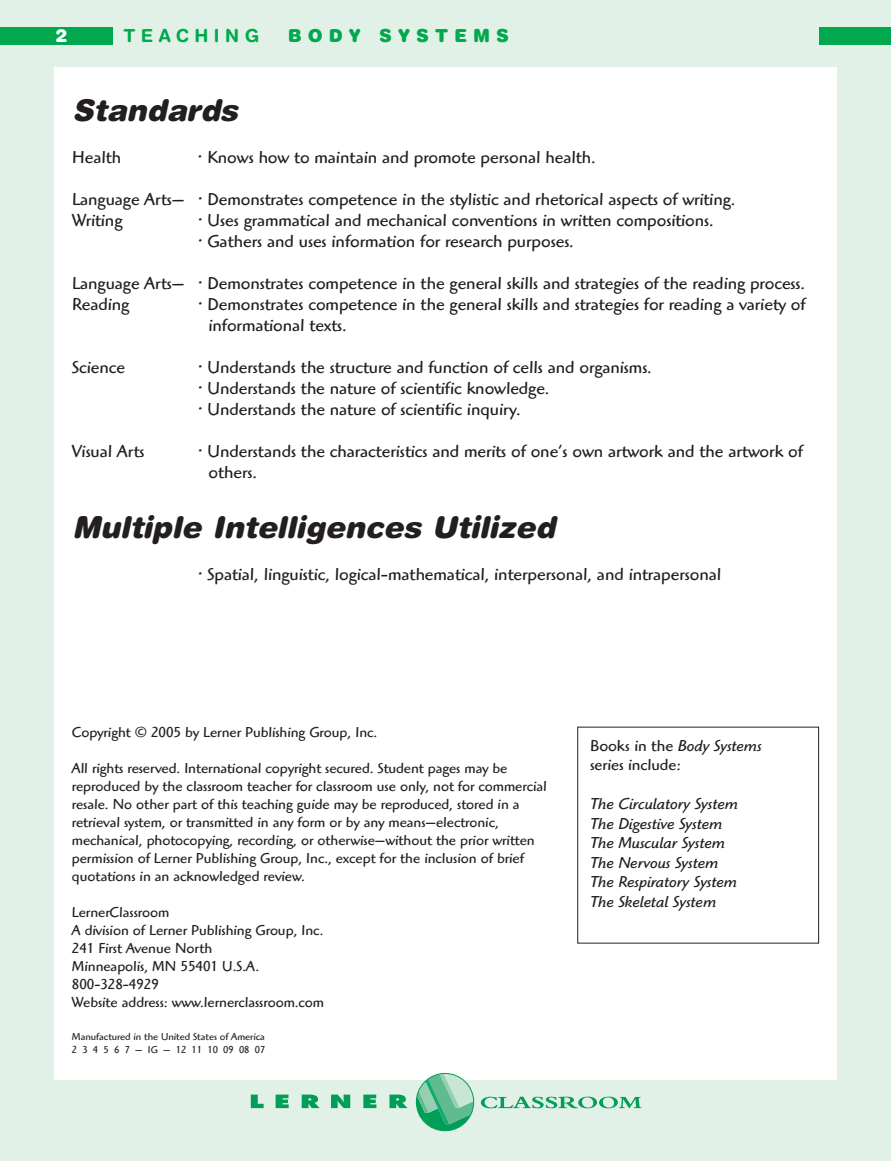
<style>
.page{position:relative;width:891px;height:1161px;background:#e2f1e8}
.page>*{position:absolute;margin:0;border:0;box-sizing:border-box;transform-origin:0 0}
.t1{font:italic 900 30px "Helvetica Rounded";color:#231f20}
.t2{font:18px/21px "Highlander";color:#231f20}
.t3{font:900 18px "Helvetica Rounded";letter-spacing:.335em;color:#00a94e}
.t4{font:700 18px "Helvetica Rounded";letter-spacing:.305em;color:#00a94e}
.t5{font:900 18px "Helvetica Rounded";color:#fff}
.t6{font:italic 16.5px/19.5px "Highlander";color:#231f20}
.t7{font:16.5px/19.5px "Highlander";color:#231f20}
.t8{font:15px/18px "Highlander";color:#231f20}
.t9{font:10.5px/13.5px "Highlander";color:#231f20}
.s1{font-style:italic}
</style>
<div class="page">
<div style="left:54px;top:67px;width:783px;height:1013px;background:#fff"></div>
<svg style="left:416px;top:1073px;width:58px;height:58px"></svg>
<svg style="left:251px;top:1095px;width:13px;height:13px"></svg>
<svg style="left:276px;top:1095px;width:13px;height:13px"></svg>
<svg style="left:302px;top:1095px;width:18px;height:13px"></svg>
<svg style="left:331px;top:1095px;width:19px;height:13px"></svg>
<svg style="left:363px;top:1095px;width:13px;height:13px"></svg>
<svg style="left:389px;top:1095px;width:19px;height:13px"></svg>
<svg style="left:481px;top:1097px;width:161px;height:11px"></svg>
<div style="left:0;top:27px;width:112px;height:18px;background:#00a94e"></div>
<div style="left:819px;top:27px;width:72px;height:18px;background:#00a94e"></div>
<div style="left:577px;top:727px;width:242px;height:217px;border:1px solid #231f20"></div>
<p class="t5" style="left:56px;top:29px;width:14px">2</p>
<p class="t4" style="left:123px;top:28px;width:137px">TEACHING</p>
<p class="t3" style="left:288px;top:28px;width:223px">BODY SYSTEMS</p>
<h1 class="t1" style="left:72px;top:99px;width:173px">Standards</h1>
<p class="t2" style="left:72px;top:149px;width:51px">Health</p>
<p class="t2" style="left:198px;top:149px;width:399px">• Knows how to maintain and promote personal health.</p>
<p class="t2" style="left:72px;top:191px;width:665px">Language Arts— • Demonstrates competence in the stylistic and rhetorical aspects of writing.<br>Writing</p>
<p class="t2" style="left:198px;top:212px;width:517px">• Uses grammatical and mechanical conventions in written compositions.</p>
<p class="t2" style="left:198px;top:233px;width:377px">• Gathers and uses information for research purposes.</p>
<p class="t2" style="left:72px;top:275px;width:735px">Language Arts— • Demonstrates competence in the general skills and strategies of the reading process.<br>Reading</p>
<p class="t2" style="left:208px;top:296px;width:598px;text-indent:-10px">• Demonstrates competence in the general skills and strategies for reading a variety of informational texts.</p>
<p class="t2" style="left:72px;top:359px;width:55px">Science</p>
<p class="t2" style="left:198px;top:359px;width:455px">• Understands the structure and function of cells and organisms.</p>
<p class="t2" style="left:198px;top:380px;width:353px">• Understands the nature of scientific knowledge.</p>
<p class="t2" style="left:198px;top:401px;width:324px">• Understands the nature of scientific inquiry.</p>
<p class="t2" style="left:72px;top:443px;width:74px">Visual Arts</p>
<p class="t2" style="left:208px;top:443px;width:596px;text-indent:-10px">• Understands the characteristics and merits of one’s own artwork and the artwork of others.</p>
<h1 class="t1" style="left:72px;top:516px;width:491px">Multiple Intelligences Utilized</h1>
<p class="t2" style="left:198px;top:566px;width:525px">• Spatial, linguistic, logical-mathematical, interpersonal, and intrapersonal</p>
<p class="t8" style="left:72px;top:725px;width:307px">Copyright © 2005 by Lerner Publishing Group, Inc.</p>
<p class="t8" style="left:72px;top:761px;width:477px">All rights reserved. International copyright secured. Student pages may be reproduced by the classroom teacher for classroom use only, not for commercial resale. No other part of this teaching guide may be reproduced, stored in a retrieval system, or transmitted in any form or by any means—electronic, mechanical, photocopying, recording, or otherwise—without the prior written permission of Lerner Publishing Group, Inc., except for the inclusion of brief quotations in an acknowledged review.</p>
<p class="t8" style="left:72px;top:905px;width:254px">LernerClassroom<br>A division of Lerner Publishing Group, Inc.<br>241 First Avenue North<br>Minneapolis, MN 55401 U.S.A.<br>800-328-4929<br>Website address: www.lernerclassroom.com</p>
<p class="t9" style="left:72px;top:1031px;width:195px">Manufactured in the United States of America<br>2 3 4 5 6 7 — IG — 12 11 10 09 08 07</p>
<p class="t7" style="left:590px;top:737px;width:173px">Books in the <span class="s1">Body Systems </span>series include:</p>
<p class="t6" style="left:590px;top:796px;width:149px">The Circulatory System<br>The Digestive System<br>The Muscular System<br>The Nervous System<br>The Respiratory System<br>The Skeletal System</p>
</div>
